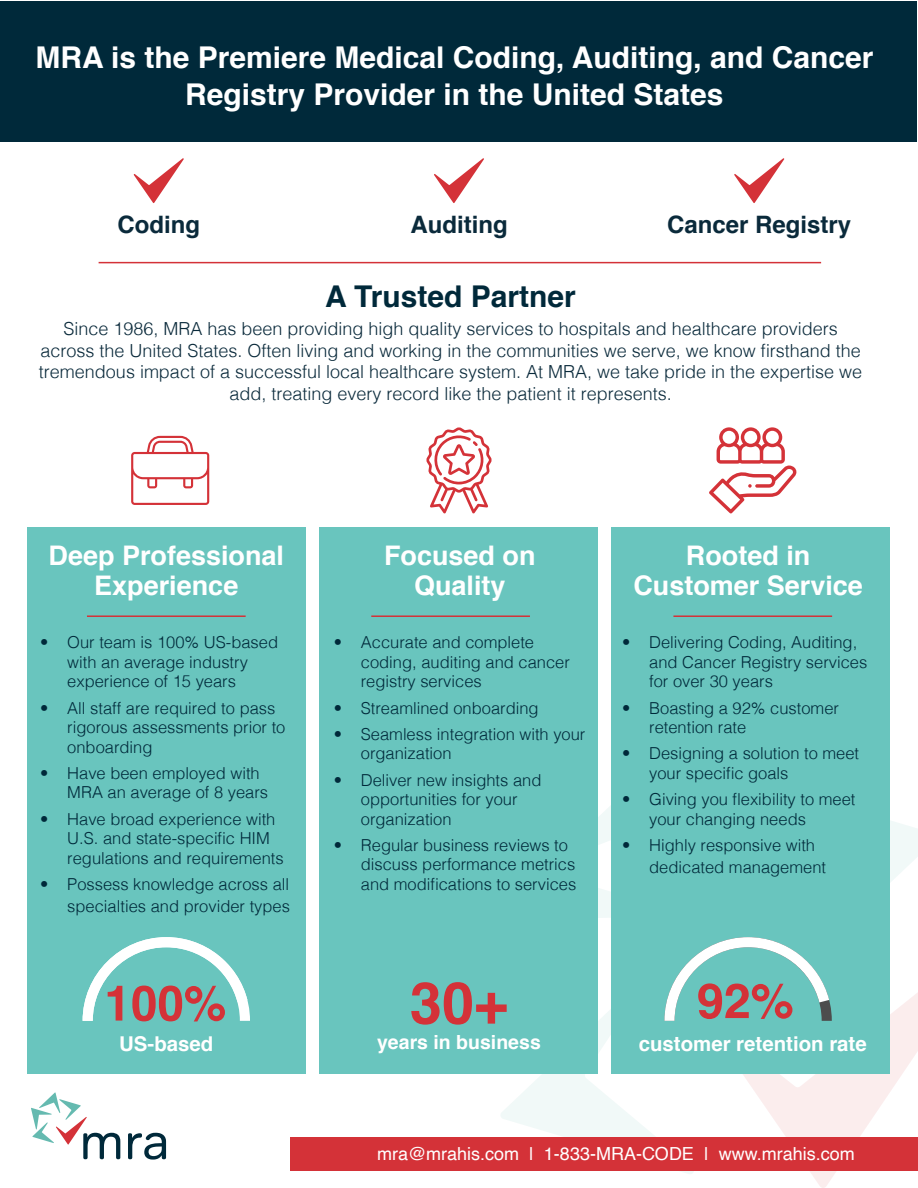
<style>
.page{position:relative;width:918px;height:1188px;background:#fff}
.page>*{position:absolute;margin:0;border:0;box-sizing:border-box;transform-origin:0 0}
.t1{font:700 30px/37.5px "Helvetica";color:#fff;text-align:center}
.t2{font:700 30px "Helvetica";color:#00293a}
.t3{font:700 27px/30px "Helvetica";color:#fff;text-align:center}
.t4{font:700 24px "Helvetica";color:#0a2a3b}
.t5{font:700 20.4px "Helvetica";color:#fff}
.t6{font:700 19.5px "Helvetica";color:#fff}
.t7{font:300 18px/21.6px "Helvetica";color:#0a2a3b;text-align:center}
.t8{font:18px "Helvetica";color:#fff}
.t9{font:300 16.5px/19.5px "Helvetica";color:#00293a}
</style>
<div class="page">
<div style="left:1px;top:1px;width:916px;height:141px;background:#00293a"></div>
<svg style="left:31px;top:1092px;width:89px;height:67px"></svg>
<svg style="left:128px;top:1133px;width:38px;height:27px"></svg>
<div style="left:27px;top:527px;width:279px;height:547px;background:#69c5be"></div>
<div style="left:320px;top:527px;width:278px;height:547px;background:#69c5be"></div>
<div style="left:611px;top:527px;width:279px;height:547px;background:#69c5be"></div>
<svg style="left:133px;top:158px;width:51px;height:45px"></svg>
<svg style="left:434px;top:158px;width:50px;height:45px"></svg>
<svg style="left:734px;top:158px;width:51px;height:45px"></svg>
<div style="left:291px;top:1137px;width:627px;height:33px;background:#d43238"></div>
<svg style="left:411px;top:806px;width:507px;height:369px"></svg>
<hr style="left:99px;top:262px;width:722px;height:1px;background:#d43238">
<hr style="left:87px;top:615px;width:159px;height:2px;background:#d43238">
<hr style="left:371px;top:615px;width:159px;height:2px;background:#d43238">
<hr style="left:673px;top:615px;width:159px;height:2px;background:#d43238">
<svg style="left:83px;top:937px;width:167px;height:84px"></svg>
<svg style="left:709px;top:427px;width:88px;height:86px"></svg>
<svg style="left:426px;top:427px;width:66px;height:86px"></svg>
<svg style="left:131px;top:436px;width:78px;height:69px"></svg>
<p class="t1" style="left:35px;top:39px;width:839px">MRA is the Premiere Medical Coding, Auditing, and Cancer<br>Registry Provider in the United States</p>
<p class="t4" style="left:117px;top:205px;width:84px">Coding</p>
<p class="t4" style="left:410px;top:205px;width:99px">Auditing</p>
<p class="t4" style="left:667px;top:205px;width:186px">Cancer Registry</p>
<p class="t2" style="left:325px;top:272px;width:252px">A Trusted Partner</p>
<p class="t7" style="left:39px;top:317px;width:825px">Since 1986, MRA has been providing high quality services to hospitals and healthcare providers across the United States. Often living and working in the communities we serve, we know firsthand the tremendous impact of a successful local healthcare system. At MRA, we take pride in the expertise we add, treating every record like the patient it represents.</p>
<p class="t3" style="left:49px;top:541px;width:237px">Deep Professional<br>Experience</p>
<p class="t9" style="left:67px;top:632px;width:212px;text-indent:-27px">• Our team is 100% US-based with an average industry experience of 15 years</p>
<p class="t9" style="left:67px;top:697px;width:220px;text-indent:-27px">• All staff are required to pass rigorous assessments prior to onboarding</p>
<p class="t9" style="left:67px;top:762px;width:202px;text-indent:-27px">• Have been employed with<br>MRA an average of 8 years</p>
<p class="t9" style="left:67px;top:808px;width:218px;text-indent:-27px">• Have broad experience with<br>U.S. and state-specific HIM regulations and requirements</p>
<p class="t9" style="left:40px;top:872px;width:251px;line-height:21.6px;text-align:right">• Possess knowledge across all specialties and provider types</p>
<p class="t3" style="left:384px;top:541px;width:153px">Focused on</p>
<p class="t3" style="left:414px;top:571px;width:93px">Quality</p>
<p class="t9" style="left:361px;top:632px;width:211px;text-indent:-27px">• Accurate and complete coding, auditing and cancer registry services</p>
<p class="t9" style="left:334px;top:697px;width:206px">• Streamlined onboarding</p>
<p class="t9" style="left:361px;top:723px;width:226px;text-indent:-27px">• Seamless integration with your organization</p>
<p class="t9" style="left:361px;top:769px;width:182px;text-indent:-27px">• Deliver new insights and opportunities for your organization</p>
<p class="t9" style="left:361px;top:834px;width:217px;text-indent:-27px">• Regular business reviews to discuss performance metrics and modifications to services</p>
<p class="t3" style="left:633px;top:541px;width:231px">Rooted in<br>Customer Service</p>
<p class="t9" style="left:649px;top:632px;width:220px;text-indent:-27px">• Delivering Coding, Auditing, and Cancer Registry services for over 30 years</p>
<p class="t9" style="left:649px;top:697px;width:191px;text-indent:-27px">• Boasting a 92% customer retention rate</p>
<p class="t9" style="left:649px;top:743px;width:211px;text-indent:-27px">• Designing a solution to meet your specific goals</p>
<p class="t9" style="left:649px;top:788px;width:208px;text-indent:-27px">• Giving you flexibility to meet your changing needs</p>
<p class="t9" style="left:649px;top:833px;width:178px;line-height:21.6px;text-indent:-27px">• Highly responsive with dedicated management</p>
<p class="t5" style="left:119px;top:1027px;width:96px">US-based</p>
<p class="t6" style="left:377px;top:1026px;width:165px">years in business</p>
<p class="t5" style="left:639px;top:1028px;width:230px">customer retention rate</p>
<p class="t8" style="left:377px;top:1139px;width:479px">mra@mrahis.com | 1-833-MRA-CODE | www.mrahis.com</p>
</div>
